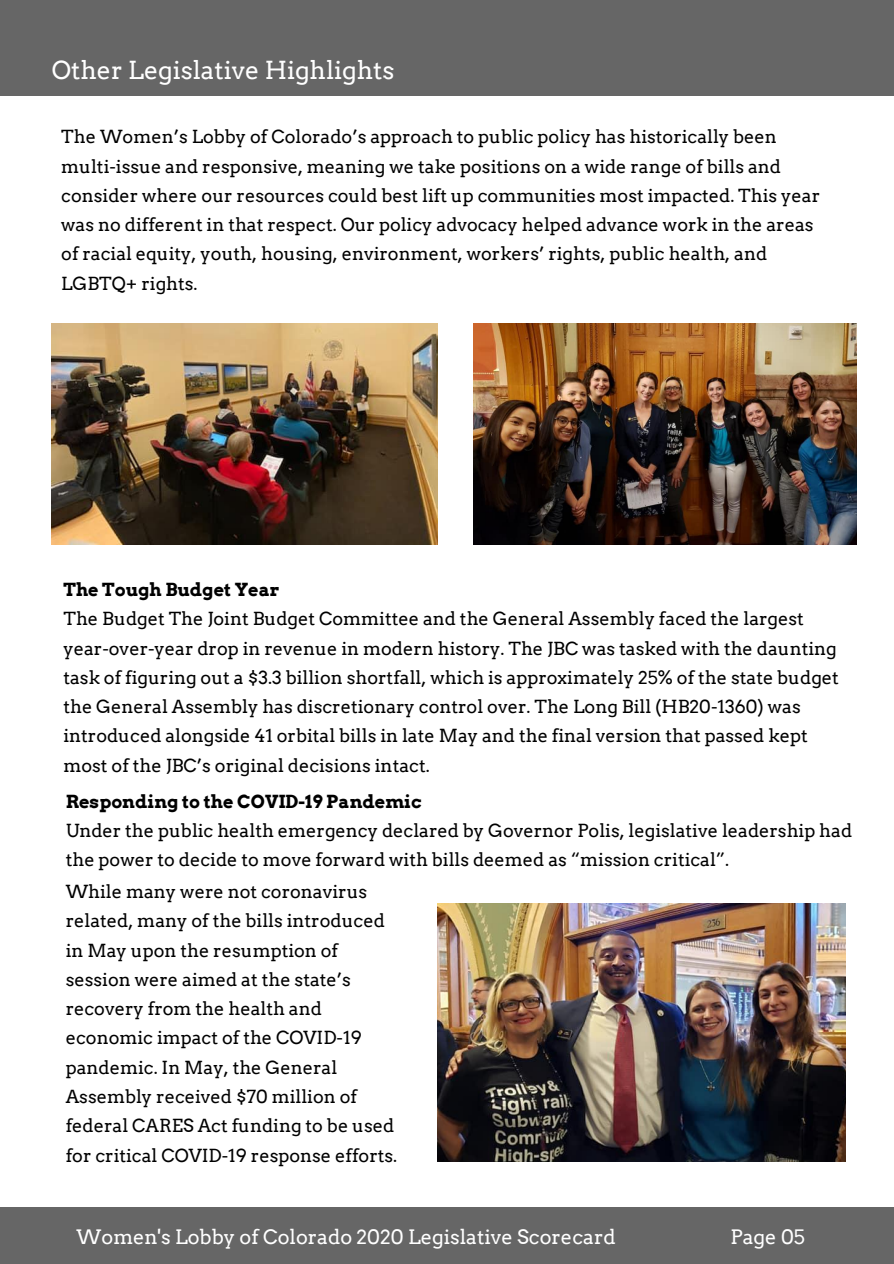
<style>
.page{position:relative;width:894px;height:1264px;background:#fff}
.page>*{position:absolute;margin:0;border:0;box-sizing:border-box;transform-origin:0 0}
.t1{font:24.9px "Arvo";color:#fff}
.t2{font:19.8px "Arvo";color:#fff}
.t3{font:18px/29.2px "Arvo";color:#000}
.t4{font:700 18px "Arvo";color:#000}
</style>
<div class="page">
<div style="left:0;top:0;width:893px;height:96px;background:#666"></div>
<div style="left:0;top:1207px;width:893px;height:56px;background:#666"></div>
<img style="left:52px;top:323px;width:385px;height:221px">
<img style="left:437px;top:904px;width:408px;height:257px">
<img style="left:473px;top:323px;width:383px;height:221px">
<h1 class="t1" style="left:52px;top:55px;width:344px">Other Legislative Highlights</h1>
<p class="t3" style="left:61px;top:122px;width:760px">The Women’s Lobby of Colorado’s approach to public policy has historically been multi-issue and responsive, meaning we take positions on a wide range of bills and consider where our resources could best lift up communities most impacted. This year was no different in that respect. Our policy advocacy helped advance work in the areas of racial equity, youth, housing, environment, workers’ rights, public health, and LGBTQ+ rights.</p>
<p class="t4" style="left:63px;top:578px;width:218px">The Tough Budget Year</p>
<p class="t3" style="left:63px;top:604px;width:776px">The Budget The Joint Budget Committee and the General Assembly faced the largest year-over-year drop in revenue in modern history. The JBC was tasked with the daunting task of figuring out a $3.3 billion shortfall, which is approximately 25% of the state budget the General Assembly has discretionary control over. The Long Bill (HB20-1360) was introduced alongside 41 orbital bills in late May and the final version that passed kept most of the JBC’s original decisions intact.</p>
<p class="t4" style="left:66px;top:790px;width:357px">Responding to the COVID-19 Pandemic</p>
<p class="t3" style="left:66px;top:816px;width:787px">Under the public health emergency declared by Governor Polis, legislative leadership had the power to decide to move forward with bills deemed as “mission critical”.</p>
<p class="t3" style="left:66px;top:877px;width:333px">While many were not coronavirus related, many of the bills introduced in May upon the resumption of session were aimed at the state’s recovery from the health and economic impact of the COVID-19 pandemic. In May, the General Assembly received $70 million of federal CARES Act funding to be used for critical COVID-19 response efforts.</p>
<p class="t2" style="left:77px;top:1224px;width:540px">Women's Lobby of Colorado 2020 Legislative Scorecard</p>
<p class="t2" style="left:730px;top:1224px;width:76px">Page 05</p>
</div>
